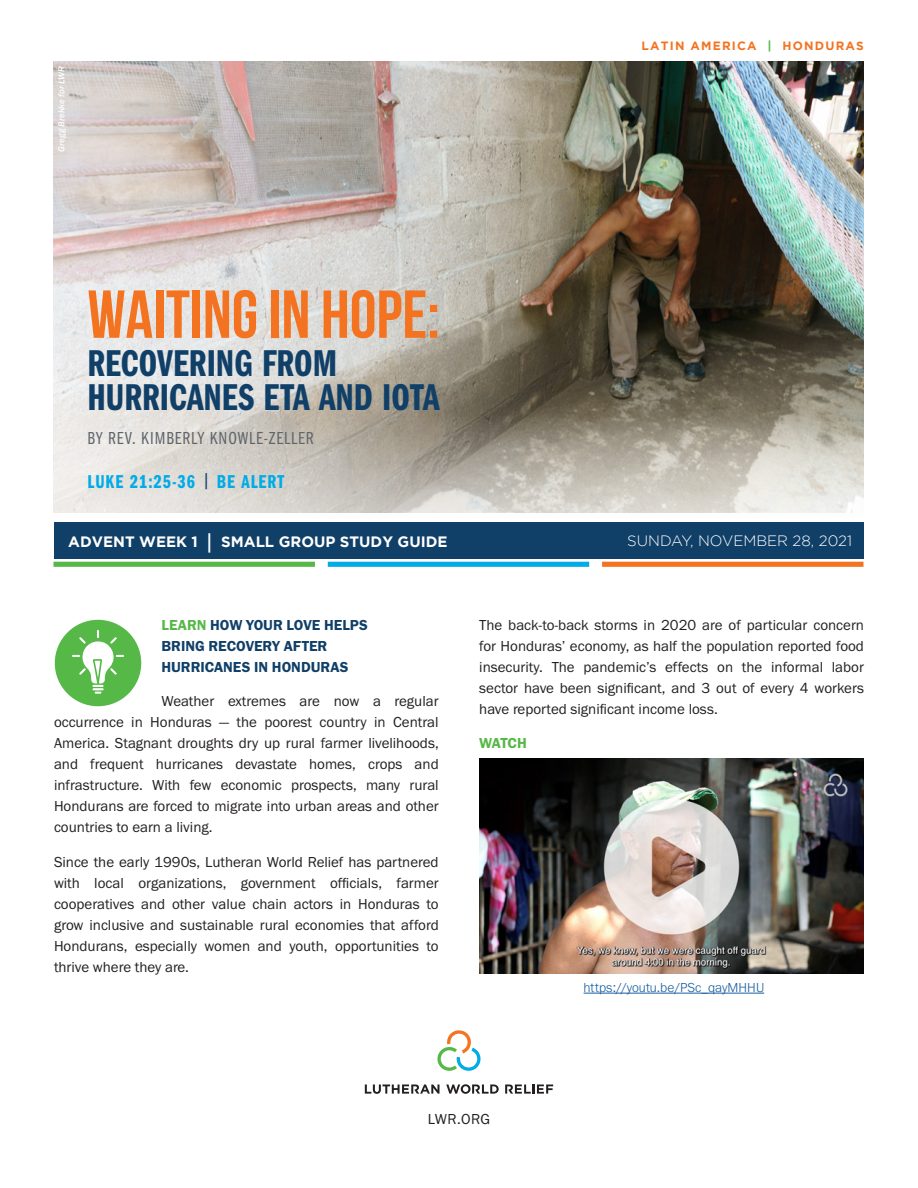
<style>
.page{position:relative;width:918px;height:1188px;background:#fff}
.page>*{position:absolute;margin:0;border:0;box-sizing:border-box;transform-origin:0 0}
.t1{font:700 67.65px "Bebas Neue";color:#f47321}
.t2{font:38.7px/33.8px "Franklin Gothic URW Com Dem";color:#103f68}
.t3{font:19.35px "Franklin Gothic URW Com Dem";letter-spacing:.05em;color:#00abe7}
.t4{font:18px "Franklin Gothic URW Com Boo";letter-spacing:.05em;color:#5f656a}
.t5{font:15px/21px "Franklin Gothic URW Boo";color:#231f20;text-align:justify}
.t6{font:15px/21px "Franklin Gothic URW Dem";color:#103f68}
.t7{font:700 15px "Gotham";color:#fff}
.t8{font:300 15px "Gotham";color:#fff}
.t9{font:15px "Franklin Gothic URW Dem";letter-spacing:-.015em;color:#56b947}
.t10{font:300 13.5px "Franklin Gothic URW";color:#175d9e}
.t11{font:700 12px "Gotham";letter-spacing:.1em;color:#f47321}
.t12{font:9px "Franklin Gothic URW Med Ita";letter-spacing:-.005em;color:#fff}
.s1{font-family:"Franklin Gothic URW Com Boo";color:#103f68}
.s2{color:#56b947}
.s3{font-size:21px}
</style>
<div class="page">
<img style="left:590px;top:61px;width:274px;height:335px">
<svg style="left:53px;top:61px;width:537px;height:335px;background:#c0b9b2"></svg>
<svg style="left:53px;top:396px;width:811px;height:117px;background:#c0bbb1"></svg>
<img style="left:479px;top:758px;width:385px;height:215px">
<svg style="left:446px;top:1084px;width:53px;height:10px"></svg>
<svg style="left:505px;top:1085px;width:48px;height:9px"></svg>
<svg style="left:365px;top:1085px;width:74px;height:9px"></svg>
<svg style="left:437px;top:1030px;width:44px;height:41px"></svg>
<svg style="left:55px;top:620px;width:86px;height:86px"></svg>
<div style="left:54px;top:522px;width:810px;height:37px;background:#103f68"></div>
<div style="left:54px;top:562px;width:261px;height:5px;background:#56b947"></div>
<div style="left:328px;top:562px;width:261px;height:5px;background:#00abe7"></div>
<div style="left:602px;top:562px;width:262px;height:5px;background:#f47321"></div>
<hr style="left:584px;top:993px;width:180px;height:1px;background:#175d9e">
<p class="t12" style="left:56px;top:152px;width:87px;rotate:-90deg">Gregg Brekke for LWR</p>
<p class="t1" style="left:87px;top:277px;width:354px">WAITING IN HOPE:</p>
<p class="t2" style="left:87px;top:344px;width:354px">RECOVERING FROM<br>HURRICANES ETA AND IOTA</p>
<p class="t4" style="left:87px;top:426px;width:228px">BY REV. KIMBERLY KNOWLE-ZELLER</p>
<p class="t3" style="left:87px;top:468px;width:199px">LUKE 21:25-36 <span class="s1">|</span> BE ALERT</p>
<p class="t11" style="left:642px;top:39px;width:224px">LATIN AMERICA <span class="s2">|</span> HONDURAS</p>
<p class="t7" style="left:68px;top:533px;width:381px">ADVENT WEEK 1 <span class="s3">|</span> SMALL GROUP STUDY GUIDE</p>
<p class="t8" style="left:627px;top:533px;width:226px">SUNDAY, NOVEMBER 28, 2021</p>
<p class="t6" style="left:161px;top:614px;width:208px"><span class="s2">LEARN</span> HOW YOUR LOVE HELPS<br>BRING RECOVERY AFTER<br>HURRICANES IN HONDURAS</p>
<p class="t5" style="left:54px;top:691px;width:386px;text-indent:107px">Weather extremes are now a regular occurrence in Honduras — the poorest country in Central America. Stagnant droughts dry up rural farmer livelihoods, and frequent hurricanes devastate homes, crops and infrastructure. With few economic prospects, many rural Hondurans are forced to migrate into urban areas and other countries to earn a living.</p>
<p class="t5" style="left:54px;top:851px;width:386px">Since the early 1990s, Lutheran World Relief has partnered with local organizations, government officials, farmer cooperatives and other value chain actors in Honduras to grow inclusive and sustainable rural economies that afford Hondurans, especially women and youth, opportunities to thrive where they are.</p>
<p class="t5" style="left:479px;top:614px;width:386px">The back-to-back storms in 2020 are of particular concern for Honduras’ economy, as half the population reported food insecurity. The pandemic’s effects on the informal labor sector have been significant, and 3 out of every 4 workers have reported significant income loss.</p>
<p class="t9" style="left:479px;top:734px;width:49px">WATCH</p>
<p class="t10" style="left:584px;top:979px;width:182px">https://youtu.be/PSc_qayMHHU</p>
<p class="t5" style="left:428px;top:1108px;width:64px">LWR.ORG</p>
</div>
